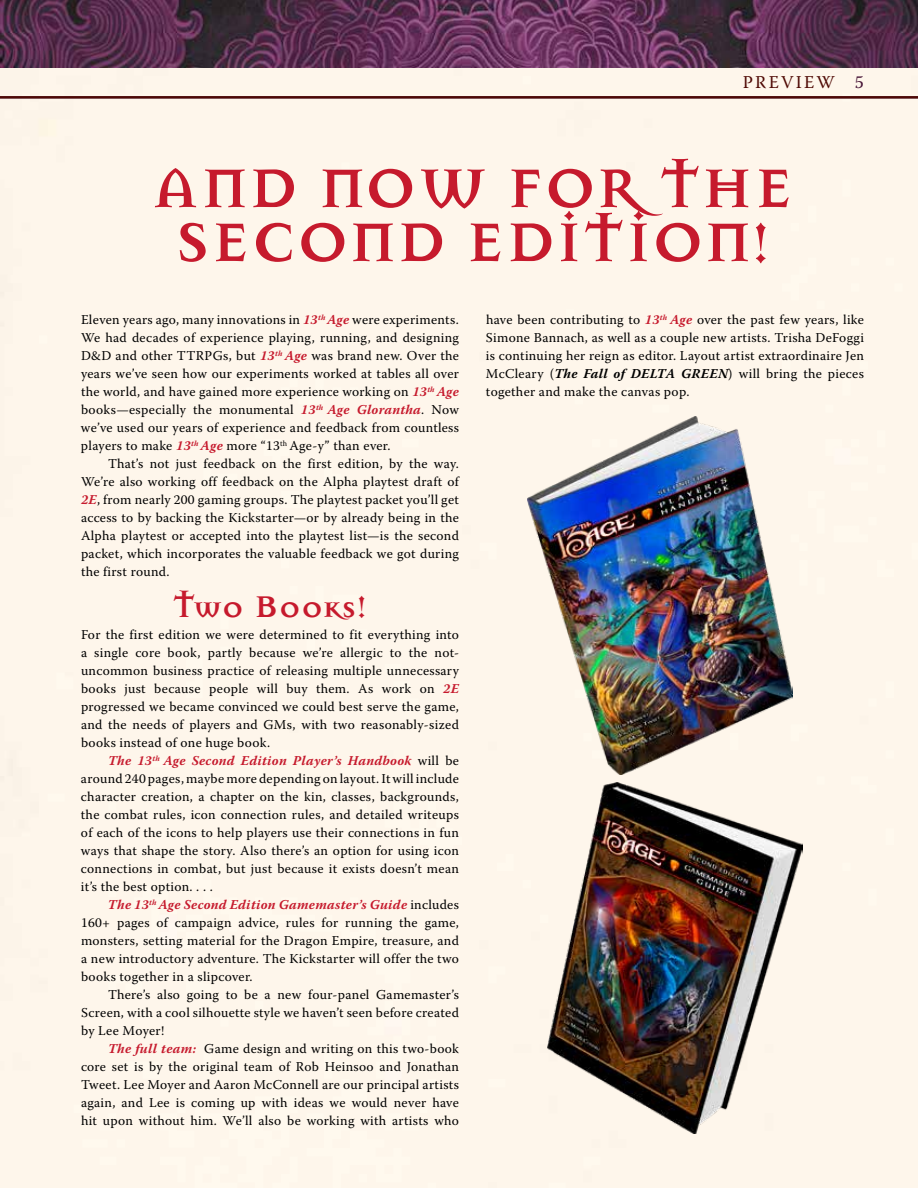
<style>
.page{position:relative;width:918px;height:1188px;background:#fff}
.page>*{position:absolute;margin:0;border:0;box-sizing:border-box;transform-origin:0 0}
.t1{font:700 60px/54px "Mason Serif";letter-spacing:.02em;color:#c61a2d;text-align:center}
.t2{font:700 33px "Mason Serif";letter-spacing:.005em;color:#c61a2d}
.t3{font:18px "Warnock Pro";letter-spacing:.125em;color:#4f0904}
.t4{font:13.5px/18px "Warnock Pro";letter-spacing:.02em;color:#000;text-align:justify}
.s1{color:#471537}
.s2{font-weight:700;font-style:italic;color:#c61a2d}
.s3{font-weight:700;font-style:italic}
</style>
<div class="page">
<div style="left:0;top:68px;width:918px;height:1120px;background:#fef6eb"></div>
<img style="left:0;top:0;width:918px;height:68px">
<hr style="left:0;top:96px;width:918px;height:2px;background:#4f0904">
<img style="left:528px;top:417px;width:265px;height:358px">
<img style="left:548px;top:783px;width:254px;height:351px">
<h3 class="t3" style="left:743px;top:72px;width:123px">PREVIEW <span class="s1">5</span></h3>
<h1 class="t1" style="left:152px;top:161px;width:643px">AND NOW FOR THE<br>SECOND EDITION!</h1>
<p class="t4" style="left:81px;top:310px;width:380px">Eleven years ago, many innovations in <span class="s2">13</span><sup>th</sup> <span class="s2">Age</span> were experiments.<br>We had decades of experience playing, running, and designing D&amp;D and other TTRPGs, but <span class="s2">13</span><sup>th</sup> <span class="s2">Age</span> was brand new. Over the years we’ve seen how our experiments worked at tables all over the world, and have gained more experience working on <span class="s2">13</span><sup>th</sup> <span class="s2">Age </span>books—especially the monumental <span class="s2">13</span><sup>th</sup> <span class="s2">Age Glorantha</span>. Now we’ve used our years of experience and feedback from countless players to make <span class="s2">13</span><sup>th</sup> <span class="s2">Age</span> more “13<sup>th</sup> Age-y” than ever.</p>
<p class="t4" style="left:81px;top:454px;width:380px;text-indent:27px">That’s not just feedback on the first edition, by the way.<br>We’re also working off feedback on the Alpha playtest draft of <span class="s2">2E</span>, from nearly 200 gaming groups. The playtest packet you’ll get access to by backing the Kickstarter—or by already being in the Alpha playtest or accepted into the playtest list—is the second packet, which incorporates the valuable feedback we got during the first round.</p>
<h2 class="t2" style="left:173px;top:587px;width:195px">Two Books!</h2>
<p class="t4" style="left:81px;top:625px;width:380px">For the first edition we were determined to fit everything into a single core book, partly because we’re allergic to the not&shy;uncommon business practice of releasing multiple unnecessary books just because people will buy them. As work on <span class="s2">2E </span>progressed we became convinced we could best serve the game, and the needs of players and GMs, with two reasonably-sized books instead of one huge book.</p>
<p class="t4" style="left:81px;top:751px;width:380px;text-indent:27px"><span class="s2">The 13</span><sup>th</sup> <span class="s2">Age Second Edition Player’s Handbook</span> will be around 240 pages, maybe more depending on layout. It will include character creation, a chapter on the kin, classes, backgrounds, the combat rules, icon connection rules, and detailed writeups of each of the icons to help players use their connections in fun ways that shape the story. Also there’s an option for using icon connections in combat, but just because it exists doesn’t mean it’s the best option. . . .</p>
<p class="t4" style="left:81px;top:895px;width:380px;text-indent:27px"><span class="s2">The 13</span><sup>th</sup> <span class="s2">Age Second Edition Gamemaster’s Guide</span> includes 160+ pages of campaign advice, rules for running the game, monsters, setting material for the Dragon Empire, treasure, and a new introductory adventure. The Kickstarter will offer the two books together in a slipcover.</p>
<p class="t4" style="left:81px;top:985px;width:379px;text-indent:27px">There’s also going to be a new four-panel Gamemaster’s Screen, with a cool silhouette style we haven’t seen before created by Lee Moyer!</p>
<p class="t4" style="left:81px;top:1039px;width:380px;text-indent:27px"><span class="s2">The full team:</span> Game design and writing on this two-book core set is by the original team of Rob Heinsoo and Jonathan Tweet. Lee Moyer and Aaron McConnell are our principal artists again, and Lee is coming up with ideas we would never have hit upon without him. We’ll also be working with artists who</p>
<p class="t4" style="left:486px;top:310px;width:380px">have been contributing to <span class="s2">13</span><sup>th</sup> <span class="s2">Age</span> over the past few years, like Simone Bannach, as well as a couple new artists. Trisha DeFoggi is continuing her reign as editor. Layout artist extraordinaire Jen McCleary (<span class="s3">The Fall of DELTA GREEN</span>) will bring the pieces together and make the canvas pop.</p>
</div>
